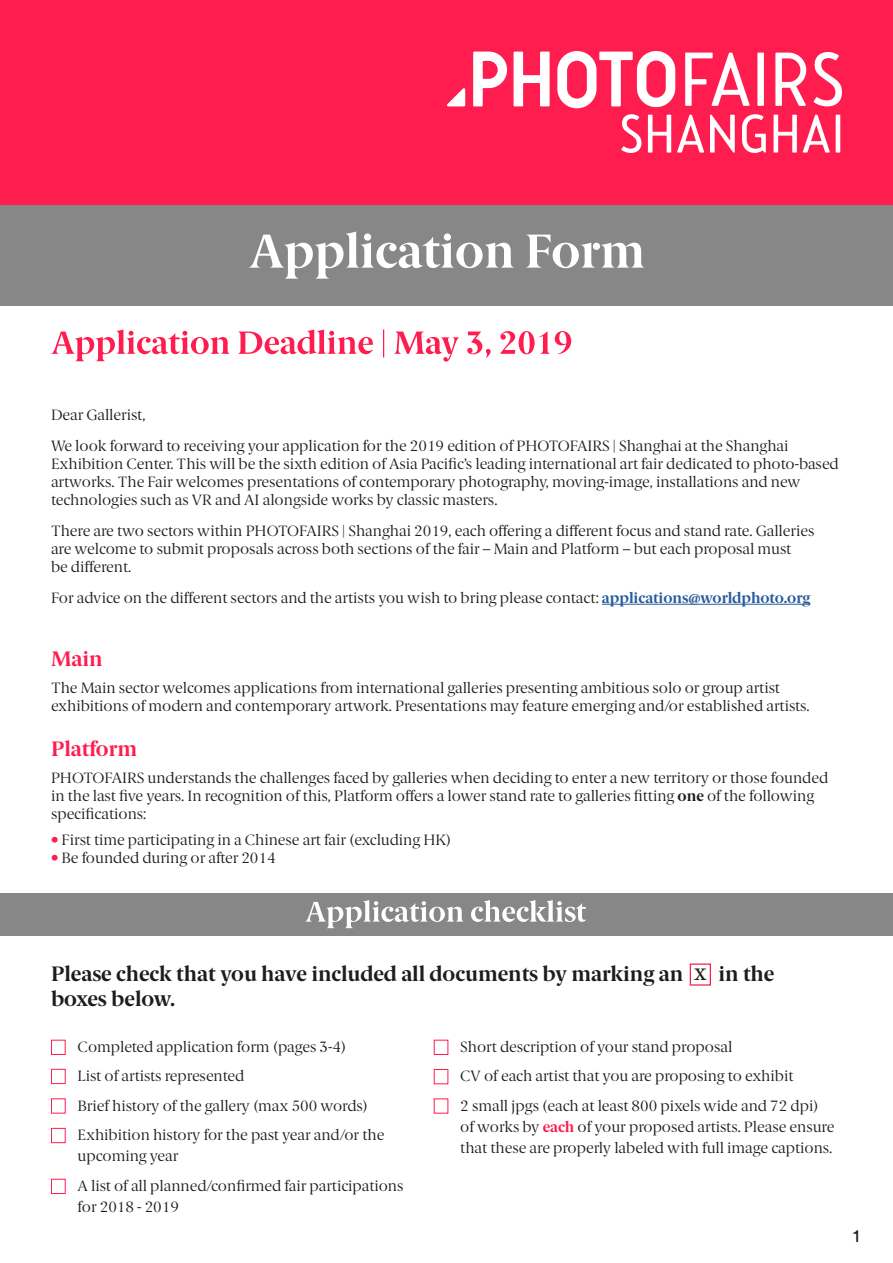
<style>
.page{position:relative;width:893px;height:1263px;background:#fff}
.page>*{position:absolute;margin:0;border:0;box-sizing:border-box;transform-origin:0 0}
.t1{font:26.25px "Minion Pro";color:#1d1d1b}
.t2{font:700 21px "Berlingske Serif";color:#1d1d1b}
.t3{font:700 21px "Berlingske Serif";color:#ff1c4f}
.t4{font:18px "Circular Pro";color:#1d1d1b}
.t5{font:15px/18px "Berlingske Serif";color:#1d1d1b}
.s1{font-weight:700;color:#275b9b}
.s2{font-weight:700}
.s3{color:#ff1c4f}
.s4{font-weight:700;color:#ff1c4f}
</style>
<div class="page">
<div style="left:0;top:204px;width:893px;height:102px;background:#878787"></div>
<div style="left:0;top:0;width:893px;height:204px;background:#ff1c4f"></div>
<svg style="left:249px;top:231px;width:395px;height:48px"></svg>
<svg style="left:51px;top:329px;width:520px;height:33px"></svg>
<hr style="left:602px;top:604px;width:208px;height:1px;background:#275b9b">
<svg style="left:685px;top:53px;width:65px;height:53px"></svg>
<div style="left:757px;top:53px;width:7px;height:53px;background:#fff"></div>
<svg style="left:813px;top:52px;width:29px;height:54px"></svg>
<svg style="left:775px;top:53px;width:31px;height:53px"></svg>
<svg style="left:514px;top:52px;width:36px;height:54px"></svg>
<svg style="left:557px;top:51px;width:118px;height:57px"></svg>
<svg style="left:473px;top:52px;width:34px;height:54px"></svg>
<svg style="left:447px;top:88px;width:18px;height:18px"></svg>
<svg style="left:621px;top:114px;width:20px;height:39px"></svg>
<svg style="left:648px;top:115px;width:23px;height:38px"></svg>
<svg style="left:677px;top:115px;width:27px;height:38px"></svg>
<svg style="left:710px;top:115px;width:25px;height:38px"></svg>
<svg style="left:742px;top:114px;width:24px;height:39px"></svg>
<svg style="left:773px;top:115px;width:24px;height:38px"></svg>
<svg style="left:803px;top:115px;width:27px;height:38px"></svg>
<hr style="left:836px;top:115px;width:4px;height:38px;background:#fff">
<div style="left:0;top:893px;width:893px;height:42px;background:#878787"></div>
<svg style="left:305px;top:900px;width:281px;height:28px"></svg>
<div style="left:690px;top:963px;width:21px;height:22px;border:1px solid #ff1c4f"></div>
<div style="left:51px;top:1040px;width:15px;height:15px;border:1px solid #ff1c4f"></div>
<div style="left:434px;top:1040px;width:14px;height:15px;border:1px solid #ff1c4f"></div>
<div style="left:434px;top:1069px;width:14px;height:15px;border:1px solid #ff1c4f"></div>
<div style="left:51px;top:1069px;width:15px;height:15px;border:1px solid #ff1c4f"></div>
<div style="left:51px;top:1128px;width:15px;height:15px;border:1px solid #ff1c4f"></div>
<div style="left:51px;top:1179px;width:15px;height:15px;border:1px solid #ff1c4f"></div>
<p class="t5" style="left:51px;top:400px;width:739px;line-height:30.8px">Dear Gallerist,<br>We look forward to receiving your application for the 2019 edition of PHOTOFAIRS | Shanghai at the Shanghai</p>
<p class="t5" style="left:51px;top:455px;width:789px">Exhibition Center. This will be the sixth edition of Asia Pacific’s leading international art fair dedicated to photo-based artworks. The Fair welcomes presentations of contemporary photography, moving-image, installations and new technologies such as VR and AI alongside works by classic masters.</p>
<p class="t5" style="left:51px;top:522px;width:765px">There are two sectors within PHOTOFAIRS | Shanghai 2019, each offering a different focus and stand rate. Galleries are welcome to submit proposals across both sections of the fair – Main and Platform – but each proposal must<br>be different.</p>
<p class="t5" style="left:51px;top:588px;width:761px">For advice on the different sectors and the artists you wish to bring please contact: <span class="s1">applications@worldphoto.org</span></p>
<h2 class="t3" style="left:51px;top:642px;width:53px">Main</h2>
<p class="t5" style="left:51px;top:678px;width:760px">The Main sector welcomes applications from international galleries presenting ambitious solo or group artist exhibitions of modern and contemporary artwork. Presentations may feature emerging and/or established artists.</p>
<h2 class="t3" style="left:51px;top:732px;width:88px">Platform</h2>
<p class="t5" style="left:51px;top:768px;width:779px">PHOTOFAIRS understands the challenges faced by galleries when deciding to enter a new territory or those founded in the last five years. In recognition of this, Platform offers a lower stand rate to galleries fitting <span class="s2">one</span> of the following specifications:</p>
<p class="t5" style="left:51px;top:831px;width:402px"><span class="s3">•</span> First time participating in a Chinese art fair (excluding HK)</p>
<p class="t5" style="left:51px;top:849px;width:226px"><span class="s3">•</span> Be founded during or after 2014</p>
<h2 class="t2" style="left:51px;top:956px;width:634px">Please check that you have included all documents by marking an</h2>
<h2 class="t2" style="left:718px;top:956px;width:57px">in the</h2>
<h2 class="t2" style="left:51px;top:982px;width:126px">boxes below.</h2>
<h1 class="t1" style="left:694px;top:954px;width:14px">x</h1>
<p class="t5" style="left:78px;top:1032px;width:308px;line-height:29.5px">Completed application form (pages 3-4)<br>List of artists represented<br>Brief history of the gallery (max 500 words)<br>Exhibition history for the past year and/or the</p>
<p class="t5" style="left:78px;top:1141px;width:327px;line-height:29.5px">upcoming year<br>A list of all planned/confirmed fair participations</p>
<p class="t5" style="left:78px;top:1198px;width:103px">for 2018 - 2019</p>
<p class="t5" style="left:460px;top:1032px;width:360px;line-height:29.5px">Short description of your stand proposal<br>CV of each artist that you are proposing to exhibit<br>2 small jpgs (each at least 800 pixels wide and 72 dpi)</p>
<p class="t5" style="left:460px;top:1116px;width:375px;line-height:21px">of works by <span class="s4">each</span> of your proposed artists. Please ensure that these are properly labeled with full image captions.</p>
<p class="t4" style="left:853px;top:1224px;width:8px">1</p>
</div>
